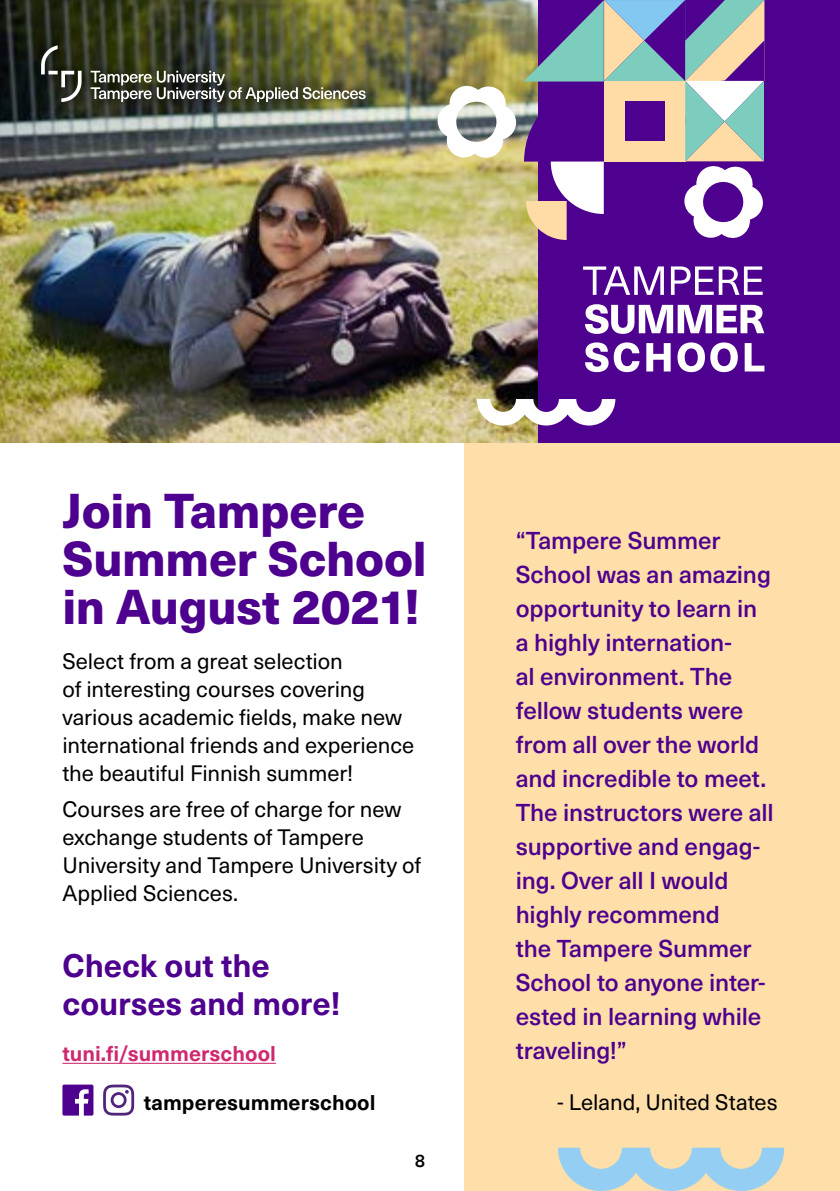
<style>
.page{position:relative;width:840px;height:1191px;background:#fff}
.page>*{position:absolute;margin:0;border:0;box-sizing:border-box;transform-origin:0 0}
.Otsikko_H3_EN{font:800 48px/48px "Neue Haas Unica Pro";letter-spacing:-.005em;color:#4e008e}
.Otsikko_H4_EN{font:700 32px/38px "Neue Haas Unica Pro";letter-spacing:-.005em;color:#4e008e}
.Testimoniaali_P_EN{font:500 24px/34px "Neue Haas Unica Pro";letter-spacing:-.005em;color:#4e008e}
.Leipäteksti_P_EN{font:22px/28px "Neue Haas Unica Pro";letter-spacing:-.005em;color:#000}
.väliotsikko_P_EN{font:700 21px "Neue Haas Unica Pro";color:#cf286f}
.väliotsikko_P_EN-2{font:700 21px "Neue Haas Unica Pro";color:#000}
.t1{font:500 18px "Neue Haas Unica Pro";color:#000}
</style>
<div class="page">
<div style="left:464px;top:442px;width:375px;height:749px;background:#fedea9"></div>
<div style="left:0;top:0;width:839px;height:443px;background:#4e008e"></div>
<img style="left:0;top:0;width:537px;height:443px">
<div style="left:28px;top:33px;width:350px;height:82px;background:#000;opacity:.85"></div>
<svg style="left:41px;top:45px;width:324px;height:57px;background:#56593f"></svg>
<svg style="left:476px;top:399px;width:139px;height:26px"></svg>
<svg style="left:523px;top:0;width:241px;height:240px"></svg>
<img style="left:437px;top:84px;width:79px;height:75px">
<svg style="left:585px;top:304px;width:179px;height:30px"></svg>
<svg style="left:583px;top:266px;width:179px;height:29px"></svg>
<svg style="left:585px;top:342px;width:179px;height:30px"></svg>
<hr style="left:62px;top:1062px;width:214px;height:1px;background:#cf286f">
<svg style="left:62px;top:1084px;width:31px;height:31px"></svg>
<svg style="left:103px;top:1084px;width:31px;height:31px"></svg>
<svg style="left:558px;top:1147px;width:225px;height:44px"></svg>
<h3 class="Otsikko_H3_EN" style="left:62px;top:487px;width:365px">Join Tampere<br>Summer School in August 2021!</h3>
<p class="Leipäteksti_P_EN" style="left:62px;top:647px;width:353px">Select from a great selection<br>of interesting courses covering various academic fields, make new international friends and experience the beautiful Finnish summer!</p>
<p class="Leipäteksti_P_EN" style="left:62px;top:795px;width:360px">Courses are free of charge for new exchange students of Tampere<br>University and Tampere University of<br>Applied Sciences.</p>
<h4 class="Otsikko_H4_EN" style="left:62px;top:947px;width:279px">Check out the courses and more!</h4>
<p class="väliotsikko_P_EN" style="left:62px;top:1041px;width:215px">tuni.fi/summerschool</p>
<p class="väliotsikko_P_EN-2" style="left:144px;top:1089px;width:233px">tamperesummerschool</p>
<p class="t1" style="left:414px;top:1149px;width:12px">8</p>
<p class="Testimoniaali_P_EN" style="left:515px;top:523px;width:259px">“Tampere Summer<br>School was an amazing opportunity to learn in a highly internation-<br>al environment. The fellow students were from all over the world and incredible to meet.<br>The instructors were all supportive and engag&shy;ing. Over all I would highly recommend<br>the Tampere Summer<br>School to anyone inter&shy;ested in learning while traveling!”</p>
<p class="Leipäteksti_P_EN" style="left:557px;top:1088px;width:222px">- Leland, United States</p>
</div>
